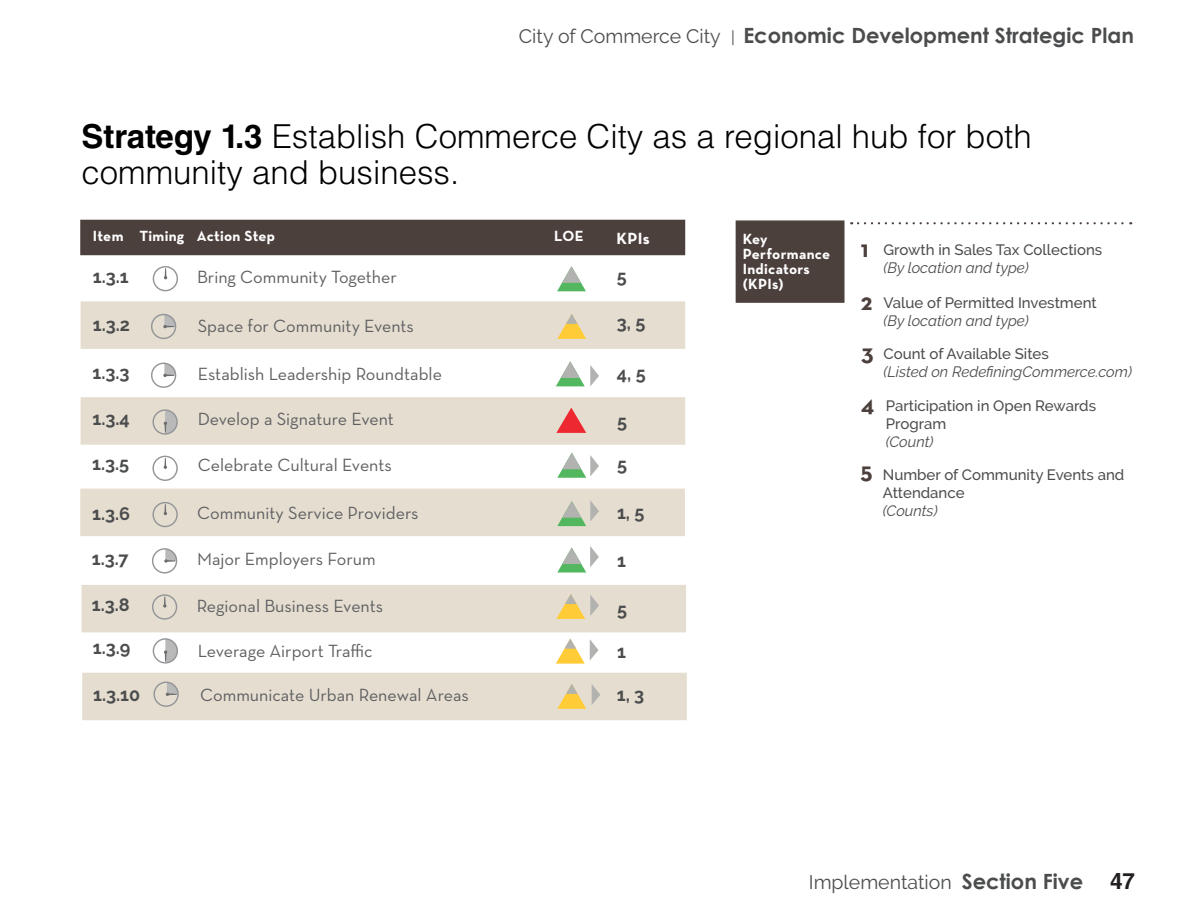
<style>
.page{position:relative;width:1188px;height:918px;background:#fff}
.page>*{position:absolute;margin:0;border:0;box-sizing:border-box;transform-origin:0 0}
.Strategies{font:300 33px/36px "Helvetica LT Std";color:#000}
.Heading_1{font:700 24px "Neutra Text";color:#4c403d}
.t1{font:700 22.5px "Helvetica LT Std";color:#231f20}
.t2{font:700 21px "Century Gothic";color:#4b4c4d}
.t3{font:19.5px "Raleway";color:#4b4c4d}
.t4{font:18px "Neutra Text";color:#606063}
.t5{font:700 18px "Raleway";color:#4b4c4d}
.Heading_1-2{font:700 16.5px "Neutra Text";color:#fff}
.t6{font:500 15px/18px "Raleway";color:#4b4c4d}
.t7{font:italic 15px "Raleway";color:#4b4c4d}
.Heading_1-3{font:700 15px/15px "Neutra Text";letter-spacing:.02em;color:#fff}
.s1{font-family:"Raleway";font-weight:400;font-size:19.5px}
.s2{font-family:"Raleway";font-weight:400;font-size:16.5px}
.s3{font-weight:700}
.s4{font-family:"Century Gothic";font-weight:700;font-size:21px}
</style>
<div class="page">
<div style="left:80px;top:220px;width:605px;height:35px;background:#4c403d"></div>
<div style="left:81px;top:301px;width:604px;height:48px;background:#e5ded0;border:2px solid #ccbea1"></div>
<div style="left:81px;top:397px;width:604px;height:48px;background:#e5ded0;border:2px solid #ccbea1"></div>
<div style="left:80px;top:489px;width:605px;height:47px;background:#e5ded0"></div>
<div style="left:81px;top:585px;width:605px;height:47px;background:#e5ded0"></div>
<div style="left:82px;top:673px;width:605px;height:47px;background:#e5ded0"></div>
<div style="left:736px;top:220px;width:109px;height:83px;background:#4c403d;border:2px solid #4c403d"></div>
<svg style="left:858px;top:222px;width:273px;height:2px"></svg>
<svg style="left:557px;top:266px;width:29px;height:25px"></svg>
<svg style="left:557px;top:314px;width:29px;height:25px"></svg>
<div style="left:152px;top:548px;width:25px;height:26px;border:1px solid #939598;border-radius:50%"></div>
<svg style="left:164px;top:549px;width:13px;height:14px"></svg>
<svg style="left:556px;top:594px;width:43px;height:25px"></svg>
<div style="left:153px;top:266px;width:25px;height:25px;border:1px solid #939598;border-radius:50%"></div>
<svg style="left:164px;top:268px;width:3px;height:11px"></svg>
<div style="left:151px;top:363px;width:25px;height:25px;border:1px solid #939598;border-radius:50%"></div>
<svg style="left:163px;top:363px;width:13px;height:14px"></svg>
<div style="left:151px;top:314px;width:25px;height:25px;border:1px solid #939598;border-radius:50%"></div>
<svg style="left:163px;top:315px;width:13px;height:13px"></svg>
<div style="left:152px;top:409px;width:26px;height:26px;border:1px solid #939598;border-radius:50%"></div>
<svg style="left:164px;top:410px;width:13px;height:24px"></svg>
<svg style="left:556px;top:408px;width:30px;height:25px"></svg>
<svg style="left:557px;top:453px;width:42px;height:25px"></svg>
<div style="left:152px;top:456px;width:26px;height:25px;border:1px solid #939598;border-radius:50%"></div>
<svg style="left:164px;top:458px;width:3px;height:11px"></svg>
<svg style="left:557px;top:500px;width:42px;height:26px"></svg>
<div style="left:152px;top:502px;width:26px;height:25px;border:1px solid #939598;border-radius:50%"></div>
<svg style="left:164px;top:504px;width:3px;height:11px"></svg>
<svg style="left:557px;top:546px;width:42px;height:27px"></svg>
<svg style="left:556px;top:361px;width:43px;height:25px"></svg>
<div style="left:153px;top:638px;width:25px;height:26px;border:1px solid #939598;border-radius:50%"></div>
<svg style="left:164px;top:639px;width:13px;height:24px"></svg>
<svg style="left:556px;top:639px;width:42px;height:25px"></svg>
<div style="left:153px;top:682px;width:26px;height:25px;border:1px solid #939598;border-radius:50%"></div>
<svg style="left:166px;top:682px;width:13px;height:14px"></svg>
<svg style="left:557px;top:684px;width:29px;height:25px"></svg>
<svg style="left:592px;top:684px;width:8px;height:21px"></svg>
<div style="left:152px;top:594px;width:25px;height:26px;border:1px solid #939598;border-radius:50%"></div>
<svg style="left:163px;top:597px;width:3px;height:11px"></svg>
<p class="t2" style="left:519px;top:20px;width:617px"><span class="s1">City of Commerce City</span> <span class="s2">|</span> Economic Development Strategic Plan</p>
<p class="Strategies" style="left:82px;top:118px;width:952px"><span class="s3">Strategy 1.3</span> Establish Commerce City as a regional hub for both community and business.</p>
<p class="Heading_1-3" style="left:93px;top:228px;width:32px">Item</p>
<p class="Heading_1-3" style="left:139px;top:229px;width:46px">Timing</p>
<p class="Heading_1-3" style="left:197px;top:229px;width:80px">Action Step</p>
<p class="Heading_1-3" style="left:554px;top:229px;width:31px">LOE</p>
<p class="t5" style="left:93px;top:266px;width:37px">1.3.1</p>
<p class="t4" style="left:197px;top:266px;width:201px">Bring Community Together</p>
<p class="t5" style="left:93px;top:314px;width:39px">1.3.2</p>
<p class="t5" style="left:92px;top:362px;width:39px">1.3.3</p>
<p class="t4" style="left:198px;top:315px;width:218px">Space for Community Events</p>
<p class="t4" style="left:198px;top:363px;width:246px">Establish Leadership Roundtable</p>
<p class="t5" style="left:92px;top:409px;width:39px">1.3.4</p>
<p class="t4" style="left:198px;top:408px;width:198px">Develop a Signature Event</p>
<p class="t5" style="left:92px;top:454px;width:39px">1.3.5</p>
<p class="t4" style="left:198px;top:454px;width:196px">Celebrate Cultural Events</p>
<p class="t5" style="left:92px;top:503px;width:39px">1.3.6</p>
<p class="t4" style="left:197px;top:502px;width:223px">Community Service Providers</p>
<p class="Heading_1-2" style="left:616px;top:228px;width:35px">KPIs</p>
<p class="t5" style="left:617px;top:266px;width:11px">5</p>
<p class="t5" style="left:617px;top:313px;width:30px">3, 5</p>
<p class="t5" style="left:617px;top:363px;width:30px">4, 5</p>
<p class="t5" style="left:617px;top:411px;width:11px">5</p>
<p class="t5" style="left:617px;top:455px;width:11px">5</p>
<p class="t5" style="left:617px;top:503px;width:29px">1, 5</p>
<p class="t5" style="left:92px;top:548px;width:38px">1.3.7</p>
<p class="t5" style="left:92px;top:595px;width:39px">1.3.8</p>
<p class="t5" style="left:93px;top:637px;width:39px">1.3.9</p>
<p class="t4" style="left:197px;top:548px;width:180px">Major Employers Forum</p>
<p class="t5" style="left:617px;top:551px;width:10px">1</p>
<p class="t4" style="left:197px;top:595px;width:188px">Regional Business Events</p>
<p class="t5" style="left:617px;top:599px;width:11px">5</p>
<p class="t4" style="left:198px;top:640px;width:176px">Leverage Airport Traffic</p>
<p class="t5" style="left:617px;top:642px;width:10px">1</p>
<p class="t5" style="left:93px;top:684px;width:48px">1.3.10</p>
<p class="t4" style="left:200px;top:684px;width:270px">Communicate Urban Renewal Areas</p>
<p class="t5" style="left:617px;top:684px;width:29px">1, 3</p>
<p class="Heading_1-3" style="left:743px;top:231px;width:89px">Key<br>Performance<br>Indicators (KPIs)</p>
<p class="t6" style="left:884px;top:240px;width:220px">Growth in Sales Tax Collections</p>
<p class="Heading_1" style="left:861px;top:234px;width:9px">1</p>
<p class="Heading_1" style="left:861px;top:287px;width:13px">2</p>
<p class="Heading_1" style="left:861px;top:338px;width:14px">3</p>
<p class="Heading_1" style="left:861px;top:389px;width:15px">4</p>
<p class="t7" style="left:884px;top:259px;width:147px">(By location and type)</p>
<p class="t6" style="left:884px;top:294px;width:215px">Value of Permitted Investment</p>
<p class="t7" style="left:884px;top:312px;width:147px">(By location and type)</p>
<p class="t6" style="left:884px;top:345px;width:167px">Count of Available Sites</p>
<p class="t7" style="left:884px;top:363px;width:250px">(Listed on RedefiningCommerce.com)</p>
<p class="t6" style="left:886px;top:397px;width:212px">Participation in Open Rewards<br>Program</p>
<p class="t7" style="left:886px;top:433px;width:49px">(Count)</p>
<p class="t6" style="left:883px;top:466px;width:243px">Number of Community Events and<br>Attendance</p>
<p class="t7" style="left:883px;top:502px;width:56px">(Counts)</p>
<p class="Heading_1" style="left:861px;top:456px;width:14px">5</p>
<p class="t3" style="left:809px;top:870px;width:276px">Implementation <span class="s4">Section Five</span></p>
<p class="t1" style="left:1110px;top:868px;width:27px">47</p>
</div>
